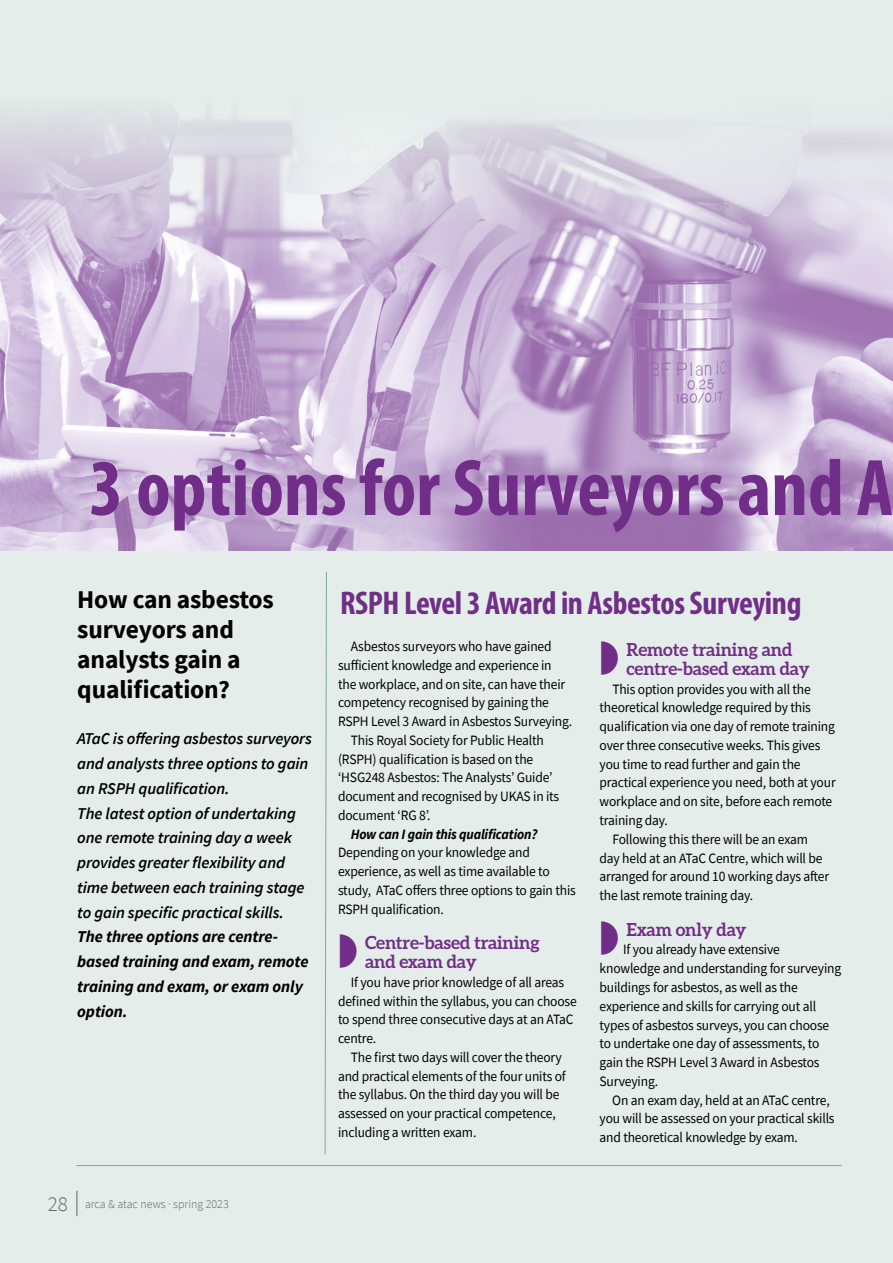
<style>
.page{position:relative;width:893px;height:1263px;background:#e5edea}
.page>*{position:absolute;margin:0;border:0;box-sizing:border-box;transform-origin:0 0}
.t1{font:700 condensed 81px "Myriad Pro";color:#712e88}
.t2{font:700 condensed 33px "Myriad Pro";letter-spacing:-.01em;color:#712e88}
.t3{font:700 25.5px/30px "Source Sans Pro";letter-spacing:-.005em;color:#000}
.t4{font:700 18px/18.8px "Aleo";letter-spacing:-.01em;color:#712e88}
.t5{font:italic 600 16.5px/24.8px "Source Sans Pro";letter-spacing:-.005em;color:#000}
.t6{font:italic 700 16.5px/24.8px "Source Sans Pro";letter-spacing:-.005em;color:#000}
.t7{font:14.25px/18.8px "Source Sans Pro";letter-spacing:-.01em;color:#000;scale:.95 1}
.t8{font:italic 700 14.25px "Source Sans Pro";letter-spacing:-.01em;color:#000;scale:.95 1}
.t9{font:300 12px "Source Sans Pro";color:#646363}
.s1{font-size:21px}
</style>
<div class="page">
<img style="left:0;top:112px;width:893px;height:438px">
<svg style="left:77px;top:1191px;width:1px;height:25px"></svg>
<hr style="left:77px;top:1165px;width:765px;height:1px;background:#82a998">
<svg style="left:324px;top:571px;width:3px;height:584px"></svg>
<h1 class="t1" style="left:89px;top:437px;width:806px">3 options for Surveyors and A</h1>
<h3 class="t3" style="left:77px;top:584px;width:198px">How can asbestos surveyors and analysts gain a qualification?</h3>
<p class="t5" style="left:77px;top:726px;width:236px">ATaC is offering asbestos surveyors and analysts three options to gain an RSPH qualification.<br>The latest option of undertaking one remote training day a week provides greater flexibility and time between each training stage to gain specific practical skills.</p>
<p class="t6" style="left:77px;top:924px;width:233px">The three options are centre&shy;based training and exam, remote training and exam, or exam only option.</p>
<p class="t9" style="left:48px;top:1197px;width:182px"><span class="s1">28</span> arca &amp; atac news · spring 2023</p>
<h2 class="t2" style="left:340px;top:582px;width:463px">RSPH Level 3 Award in Asbestos Surveying</h2>
<p class="t4" style="left:627px;top:640px;width:185px">Remote training and centre-based exam day</p>
<p class="t7" style="left:612px;top:679px;width:210px">This option provides you with all the</p>
<p class="t7" style="left:600px;top:698px;width:224px">theoretical knowledge required by this</p>
<p class="t7" style="left:600px;top:717px;width:249px">qualification via one day of remote training</p>
<p class="t7" style="left:600px;top:736px;width:234px">over three consecutive weeks. This gives</p>
<p class="t7" style="left:600px;top:754px;width:213px">you time to read further and gain the</p>
<p class="t7" style="left:600px;top:773px;width:250px">practical experience you need, both at your</p>
<p class="t7" style="left:600px;top:792px;width:246px">workplace and on site, before each remote</p>
<p class="t7" style="left:600px;top:811px;width:73px">training day.</p>
<p class="t7" style="left:612px;top:829px;width:207px">Following this there will be an exam</p>
<p class="t7" style="left:600px;top:848px;width:236px">day held at an ATaC Centre, which will be</p>
<p class="t7" style="left:600px;top:867px;width:243px">arranged for around 10 working days after</p>
<p class="t7" style="left:600px;top:886px;width:163px">the last remote training day.</p>
<p class="t4" style="left:627px;top:919px;width:122px">Exam only day</p>
<p class="t7" style="left:600px;top:940px;width:256px;text-indent:23px">If you already have extensive knowledge and understanding for surveying buildings for asbestos, as well as the experience and skills for carrying out all types of asbestos surveys, you can choose to undertake one day of assessments, to gain the RSPH Level 3 Award in Asbestos Surveying.</p>
<p class="t7" style="left:600px;top:1090px;width:249px;text-indent:13px">On an exam day, held at an ATaC centre, you will be assessed on your practical skills and theoretical knowledge by exam.</p>
<p class="t7" style="left:351px;top:637px;width:213px">Asbestos surveyors who have gained</p>
<p class="t7" style="left:338px;top:655px;width:226px">sufficient knowledge and experience in</p>
<p class="t7" style="left:338px;top:674px;width:241px">the workplace, and on site, can have their</p>
<p class="t7" style="left:338px;top:693px;width:223px">competency recognised by gaining the</p>
<p class="t7" style="left:338px;top:712px;width:248px">RSPH Level 3 Award in Asbestos Surveying.</p>
<p class="t7" style="left:351px;top:730px;width:205px">This Royal Society for Public Health</p>
<p class="t7" style="left:338px;top:749px;width:207px">(RSPH) qualification is based on the</p>
<p class="t7" style="left:338px;top:768px;width:227px">‘HSG248 Asbestos: The Analysts’ Guide’</p>
<p class="t7" style="left:338px;top:787px;width:234px">document and recognised by UKAS in its</p>
<p class="t7" style="left:338px;top:806px;width:99px">document ‘RG 8’.</p>
<p class="t8" style="left:351px;top:824px;width:198px">How can I gain this qualification?</p>
<p class="t7" style="left:338px;top:843px;width:252px">Depending on your knowledge and experience, as well as time available to study, ATaC offers three options to gain this RSPH qualification.</p>
<p class="t4" style="left:365px;top:933px;width:176px">Centre-based training and exam day</p>
<p class="t7" style="left:338px;top:972px;width:253px;text-indent:13px">If you have prior knowledge of all areas defined within the syllabus, you can choose to spend three consecutive days at an ATaC centre.</p>
<p class="t7" style="left:338px;top:1047px;width:241px;text-indent:13px">The first two days will cover the theory and practical elements of the four units of the syllabus. On the third day you will be assessed on your practical competence, including a written exam.</p>
</div>
